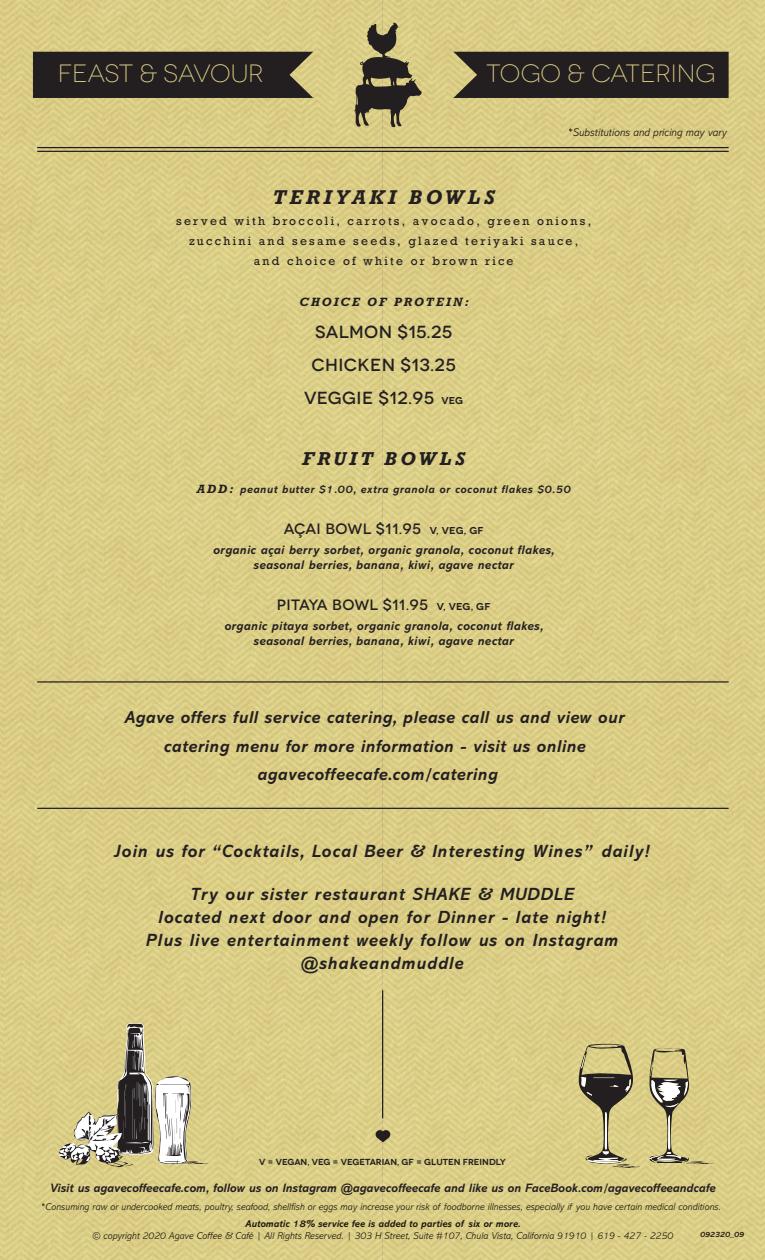
<style>
.page{position:relative;width:765px;height:1260px;background:#fff}
.page>*{position:absolute;margin:0;border:0;box-sizing:border-box;transform-origin:0 0}
.t1{font:300 25px "Novecentowide";letter-spacing:-.005em;color:#e1d088}
.t2{font:italic 700 18.75px "Rockwell";letter-spacing:.2em;color:#231f20}
.t3{font:italic 700 17.88px/23px "Abadi";letter-spacing:.05em;color:#231f20;text-align:center}
.t4{font:italic 700 17.5px/28.2px "Abadi";letter-spacing:.025em;color:#231f20;text-align:center}
.t5{font:500 17.5px/32.8px "Novecentowide";letter-spacing:.025em;color:#231f20;text-align:center}
.t6{font:italic 700 17.5px "Rockwell";letter-spacing:.2em;color:#231f20}
.t7{font:500 15px "Novecentowide";letter-spacing:.01em;color:#231f20}
.t8{font:italic 700 12.5px/15px "Abadi";letter-spacing:.025em;color:#231f20;text-align:center}
.t9{font:italic 700 12.25px "Abadi";color:#231f20}
.t10{font:11.25px/20.2px "Rockwell";letter-spacing:.2em;color:#231f20;text-align:center}
.t11{font:italic 700 11.25px "Abadi";letter-spacing:.05em;color:#231f20}
.t12{font:italic 300 11.25px "Abadi";letter-spacing:-.005em;color:#231f20}
.t13{font:italic 700 11.25px "Rockwell";letter-spacing:.18em;color:#231f20}
.t14{font:italic 300 10px "Abadi";color:#231f20}
.t15{font:italic 700 10px "Abadi";color:#231f20}
.t16{font:600 8.75px "Novecentowide";letter-spacing:-.005em;color:#231f20}
.t17{font:italic 700 7.88px "Abadi";color:#231f20}
.s1{font-weight:600;font-size:10px}
.s2{font-family:"Rockwell"}
</style>
<div class="page">
<img style="left:0;top:0;width:765px;height:1260px">
<hr style="left:37px;top:147px;width:692px;height:1px;background:#231f20">
<hr style="left:37px;top:151px;width:692px;height:1px;background:#231f20">
<hr style="left:37px;top:681px;width:692px;height:2px;background:#231f20">
<hr style="left:37px;top:808px;width:692px;height:1px;background:#231f20">
<hr style="left:382px;top:990px;width:1px;height:128px;background:#231f20">
<div style="left:33px;top:52px;width:280px;height:46px;background:#231f20"></div>
<div style="left:453px;top:52px;width:276px;height:46px;background:#231f20"></div>
<svg style="left:375px;top:1130px;width:15px;height:12px"></svg>
<svg style="left:354px;top:21px;width:69px;height:106px;background:#8a8159"></svg>
<svg style="left:59px;top:1023px;width:149px;height:144px;background:#bfb68b"></svg>
<svg style="left:578px;top:1043px;width:62px;height:125px;background:#aea471"></svg>
<svg style="left:649px;top:1048px;width:64px;height:116px;background:#c4b880"></svg>
<h1 class="t1" style="left:58px;top:60px;width:207px">FEAST &amp; SAVOUR</h1>
<h1 class="t1" style="left:486px;top:60px;width:231px">TOGO &amp; CATERING</h1>
<p class="t12" style="left:569px;top:127px;width:160px">*Substitutions and pricing may vary</p>
<h2 class="t2" style="left:273px;top:185px;width:224px">TERIYAKI BOWLS</h2>
<p class="t10" style="left:176px;top:211px;width:417px">served with broccoli, carrots, avocado, green onions, zucchini and sesame seeds, glazed teriyaki sauce, and choice of white or brown rice</p>
<p class="t13" style="left:300px;top:294px;width:171px">CHOICE OF PROTEIN:</p>
<h3 class="t5" style="left:304px;top:316px;width:161px">SALMON $15.25<br>CHICKEN $13.25<br>VEGGIE $12.95 <span class="s1">VEG</span></h3>
<h3 class="t6" style="left:302px;top:447px;width:164px">FRUIT BOWLS</h3>
<p class="t11" style="left:197px;top:483px;width:376px"><span class="s2">ADD:</span> peanut butter $1.00, extra granola or coconut flakes $0.50</p>
<h3 class="t7" style="left:284px;top:520px;width:201px">AÇAI BOWL $11.95 <span class="s1">v, VEG, GF</span></h3>
<p class="t8" style="left:213px;top:543px;width:343px">organic açai berry sorbet, organic granola, coconut flakes, seasonal berries, banana, kiwi, agave nectar</p>
<h3 class="t7" style="left:277px;top:595px;width:215px">PITAYA BOWL $11.95 <span class="s1">v, VEG, GF</span></h3>
<p class="t8" style="left:224px;top:619px;width:320px">organic pitaya sorbet, organic granola, coconut flakes, seasonal berries, banana, kiwi, agave nectar</p>
<h3 class="t4" style="left:125px;top:704px;width:501px">Agave offers full service catering, please call us and view our catering menu for more information - visit us online agavecoffeecafe.com/catering</h3>
<h3 class="t3" style="left:114px;top:840px;width:537px">Join us for “Cocktails, Local Beer &amp; Interesting Wines” daily!</h3>
<h3 class="t3" style="left:146px;top:883px;width:474px">Try our sister restaurant SHAKE &amp; MUDDLE<br>located next door and open for Dinner - late night!<br>Plus live entertainment weekly follow us on Instagram @shakeandmuddle</h3>
<p class="t16" style="left:259px;top:1156px;width:248px">V = VEGAN, VEG = VEGETARIAN, GF = GLUTEN FREINDLY</p>
<p class="t9" style="left:50px;top:1181px;width:667px">Visit us agavecoffeecafe.com, follow us on Instagram @agavecoffeecafe and like us on FaceBook.com/agavecoffeeandcafe</p>
<p class="t14" style="left:42px;top:1202px;width:681px">*Consuming raw or undercooked meats, poultry, seafood, shellfish or eggs may increase your risk of foodborne illnesses, especially if you have certain medical conditions.</p>
<p class="t15" style="left:245px;top:1218px;width:277px">Automatic 18% service fee is added to parties of six or more.</p>
<p class="t14" style="left:93px;top:1230px;width:582px">© copyright 2020 Agave Coffee &amp; Café | All Rights Reserved. | 303 H Street, Suite #107, Chula Vista, California 91910 | 619 - 427 - 2250</p>
<p class="t17" style="left:700px;top:1230px;width:46px">092320_09</p>
</div>
